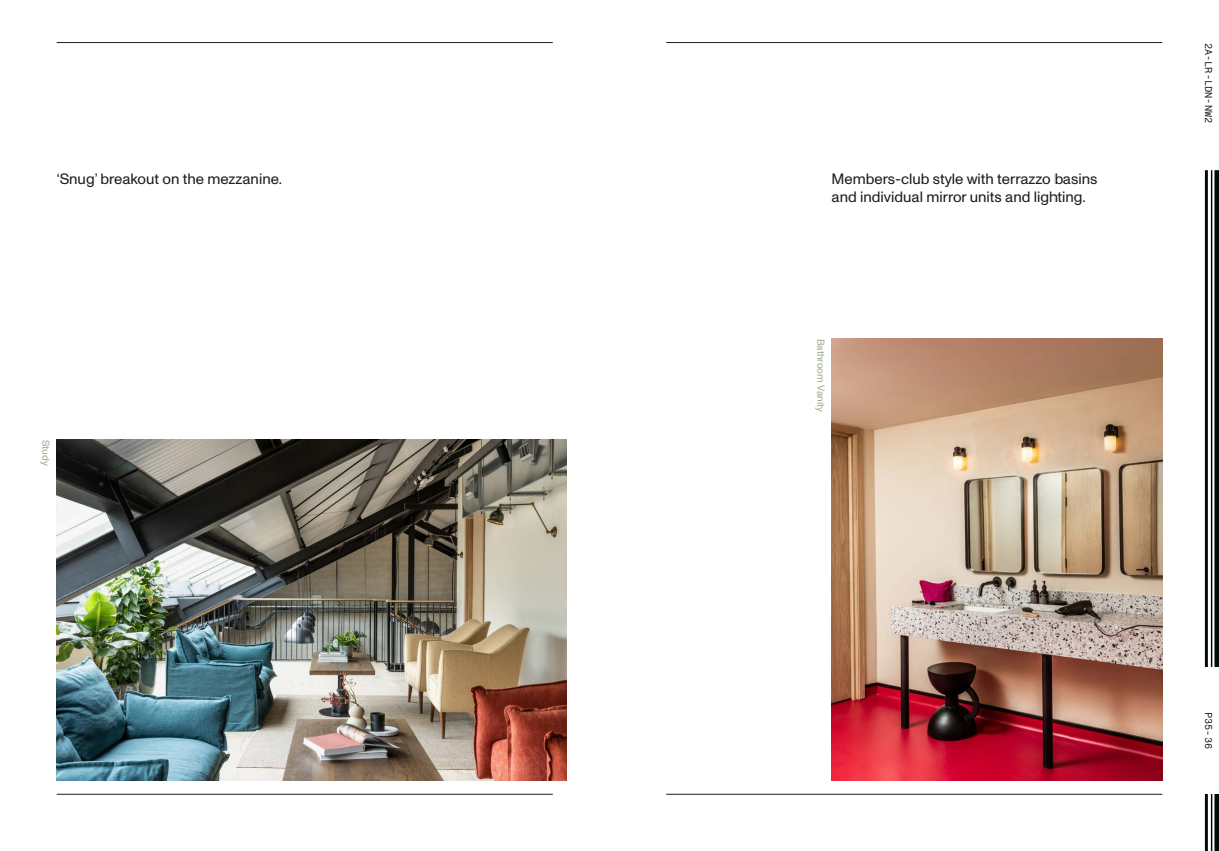
<style>
.page{position:relative;width:1219px;height:851px;background:#fff}
.page>*{position:absolute;margin:0;border:0;box-sizing:border-box;transform-origin:0 0}
.t1{font:15px/17.8px "ABC Monument Grotesk";color:#1d1d1b}
.t2{font:10px "ABC Monument Grotesk";color:#99ad89}
.t3{font:10px "ABC Monument Grotesk Mono";color:#1d1d1b}
</style>
<div class="page">
<img style="left:57px;top:439px;width:510px;height:341px">
<img style="left:831px;top:339px;width:331px;height:441px">
<hr style="left:57px;top:42px;width:496px;height:1px;background:#1d1d1b">
<hr style="left:666px;top:42px;width:496px;height:1px;background:#1d1d1b">
<hr style="left:57px;top:793px;width:496px;height:1px;background:#1d1d1b">
<hr style="left:666px;top:793px;width:496px;height:1px;background:#1d1d1b">
<hr style="left:1205px;top:170px;width:3px;height:496px;background:#020a09">
<svg style="left:1210px;top:170px;width:9px;height:496px;background:#565b5a"></svg>
<hr style="left:1205px;top:794px;width:3px;height:56px;background:#020a09">
<svg style="left:1210px;top:794px;width:9px;height:56px"></svg>
<p class="t1" style="left:57px;top:170px;width:227px">‘Snug’ breakout on the mezzanine.</p>
<p class="t1" style="left:832px;top:170px;width:267px">Members-club style with terrazzo basins and individual mirror units and lighting.</p>
<p class="t2" style="left:52px;top:439px;width:27px;rotate:90deg">Study</p>
<p class="t2" style="left:827px;top:339px;width:74px;rotate:90deg">Bathroom Vanity</p>
<p class="t3" style="left:1214px;top:43px;width:82px;rotate:90deg">2A-LR-LDN-NW2</p>
<p class="t3" style="left:1214px;top:711px;width:39px;rotate:90deg">P35-36</p>
</div>
